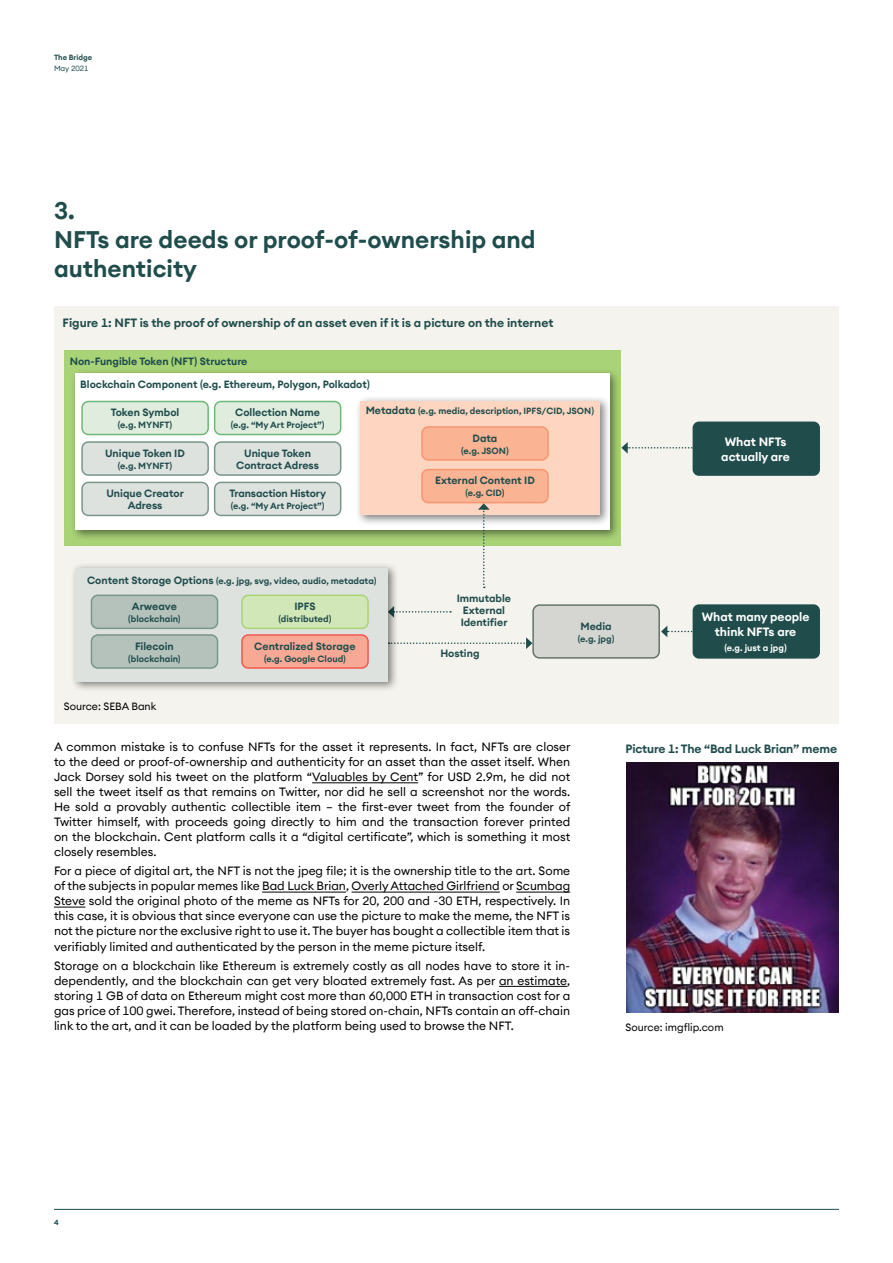
<style>
.page{position:relative;width:893px;height:1263px;background:#fff}
.page>*{position:absolute;margin:0;border:0;box-sizing:border-box;transform-origin:0 0}
.t1{font:600 24px/28.8px "Seba Euclid";color:#204d4c}
.t2{font:12px/15px "Seba Euclid";color:#000;text-align:justify}
.t3{font:600 12px "Seba Euclid";letter-spacing:-.005em;color:#204d4c}
.t4{font:600 12px/15px "Seba Euclid";color:#fff}
.t5{font:600 10.5px/12px "Seba Euclid";color:#204d4c;text-align:center}
.t6{font:10.5px "Seba Euclid";color:#000}
.t7{font:600 9px "Seba Euclid";color:#204d4c}
.t8{font:600 9px "Seba Euclid";color:#fff}
.t9{font:600 7.5px "Seba Euclid";color:#204d4c}
.t10{font:7.5px "Seba Euclid";color:#204d4c}
.s1{font-size:10.5px}
</style>
<div class="page">
<hr style="left:54px;top:1209px;width:785px;height:1px;background:#204d4c">
<hr style="left:312px;top:782px;width:106px;height:1px;background:#000">
<hr style="left:262px;top:892px;width:84px;height:1px;background:#000">
<hr style="left:352px;top:892px;width:148px;height:1px;background:#000">
<hr style="left:516px;top:892px;width:54px;height:1px;background:#000">
<hr style="left:54px;top:907px;width:31px;height:1px;background:#000">
<hr style="left:499px;top:986px;width:68px;height:1px;background:#000">
<div style="left:54px;top:306px;width:785px;height:418px;background:#f5f3ed"></div>
<img style="left:626px;top:763px;width:212px;height:249px">
<div style="left:693px;top:421px;width:127px;height:55px;background:#204d4c;border-radius:6px"></div>
<div style="left:693px;top:604px;width:127px;height:55px;background:#204d4c;border-radius:6px"></div>
<div style="left:533px;top:605px;width:126px;height:53px;background:#d5d6d2;border-radius:6px"></div>
<div style="left:532px;top:604px;width:128px;height:55px;border:2px solid #657466;border-radius:6px"></div>
<svg style="left:621px;top:442px;width:72px;height:12px"></svg>
<svg style="left:661px;top:626px;width:32px;height:11px"></svg>
<svg style="left:399px;top:611px;width:52px;height:2px"></svg>
<svg style="left:400px;top:637px;width:132px;height:12px"></svg>
<div style="left:64px;top:350px;width:557px;height:196px;background:#a9d377"></div>
<div style="left:70px;top:368px;width:550px;height:173px;background:#000;opacity:.5"></div>
<div style="left:75px;top:374px;width:534px;height:156px;background:#fff"></div>
<div style="left:82px;top:401px;width:126px;height:33px;background:#dfecde;border-radius:6px"></div>
<div style="left:81px;top:401px;width:128px;height:34px;border:2px solid #6eb878;border-radius:6px"></div>
<div style="left:82px;top:442px;width:126px;height:33px;background:#dee2df;border-radius:6px"></div>
<div style="left:81px;top:441px;width:128px;height:35px;border:2px solid #78968c;border-radius:6px"></div>
<div style="left:82px;top:482px;width:126px;height:33px;background:#dee2df;border-radius:6px"></div>
<div style="left:81px;top:482px;width:128px;height:34px;border:2px solid #78968c;border-radius:6px"></div>
<div style="left:215px;top:401px;width:126px;height:33px;background:#dfecde;border-radius:6px"></div>
<div style="left:214px;top:401px;width:127px;height:34px;border:2px solid #6eb878;border-radius:6px"></div>
<div style="left:215px;top:442px;width:126px;height:33px;background:#dee2df;border-radius:6px"></div>
<div style="left:214px;top:441px;width:127px;height:35px;border:2px solid #78968c;border-radius:6px"></div>
<div style="left:215px;top:482px;width:126px;height:33px;background:#dee2df;border-radius:6px"></div>
<div style="left:214px;top:482px;width:127px;height:34px;border:2px solid #78968c;border-radius:6px"></div>
<div style="left:355px;top:396px;width:257px;height:130px;background:#000;opacity:.5"></div>
<div style="left:360px;top:401px;width:240px;height:114px;background:#fdd5c1"></div>
<div style="left:422px;top:427px;width:126px;height:33px;background:#fab494;border-radius:6px"></div>
<div style="left:421px;top:426px;width:128px;height:35px;border:2px solid #f79671;border-radius:6px"></div>
<div style="left:422px;top:470px;width:126px;height:33px;background:#fab494;border-radius:6px"></div>
<div style="left:421px;top:469px;width:128px;height:34px;border:2px solid #f79671;border-radius:6px"></div>
<div style="left:70px;top:563px;width:329px;height:130px;background:#000;opacity:.5"></div>
<div style="left:76px;top:568px;width:312px;height:114px;background:#dee2df"></div>
<div style="left:91px;top:595px;width:127px;height:33px;background:#b5c2bc;border-radius:6px"></div>
<div style="left:91px;top:595px;width:127px;height:34px;border:2px solid #78968c;border-radius:6px"></div>
<div style="left:242px;top:595px;width:126px;height:33px;background:#d2e7b7;border-radius:6px"></div>
<div style="left:241px;top:595px;width:128px;height:34px;border:2px solid #a9d377;border-radius:6px"></div>
<div style="left:91px;top:635px;width:127px;height:33px;background:#b5c2bc;border-radius:6px"></div>
<div style="left:91px;top:634px;width:127px;height:35px;border:2px solid #78968c;border-radius:6px"></div>
<div style="left:242px;top:635px;width:126px;height:33px;background:#f8a996;border-radius:6px"></div>
<div style="left:241px;top:634px;width:128px;height:35px;border:2px solid #f1584e;border-radius:6px"></div>
<svg style="left:478px;top:503px;width:12px;height:85px"></svg>
<p class="t9" style="left:54px;top:53px;width:40px">The Bridge</p>
<p class="t10" style="left:54px;top:63px;width:36px">May 2021</p>
<h1 class="t1" style="left:54px;top:196px;width:483px">3.<br>NFTs are deeds or proof-of-ownership and authenticity</h1>
<p class="t3" style="left:63px;top:315px;width:492px">Figure 1: NFT is the proof of ownership of an asset even if it is a picture on the internet</p>
<p class="t5" style="left:70px;top:355px;width:179px">Non-Fungible Token (NFT) Structure</p>
<p class="t5" style="left:80px;top:378px;width:291px">Blockchain Component (e.g. Ethereum, Polygon, Polkadot)</p>
<p class="t7" style="left:366px;top:405px;width:230px"><span class="s1">Metadata</span> (e.g. media, description, IPFS/CID, JSON)</p>
<p class="t5" style="left:472px;top:432px;width:26px">Data</p>
<p class="t7" style="left:461px;top:445px;width:49px">(e.g. JSON)</p>
<p class="t5" style="left:435px;top:475px;width:101px">External Content ID</p>
<p class="t7" style="left:465px;top:487px;width:40px">(e.g. CID)</p>
<p class="t5" style="left:235px;top:407px;width:86px">Collection Name</p>
<p class="t7" style="left:231px;top:419px;width:95px">(e.g. “My Art Project”)</p>
<p class="t5" style="left:236px;top:447px;width:84px">Unique Token<br>Contract Adress</p>
<p class="t5" style="left:229px;top:487px;width:98px">Transaction History</p>
<p class="t7" style="left:231px;top:500px;width:95px">(e.g. “My Art Project”)</p>
<p class="t5" style="left:111px;top:407px;width:70px">Token Symbol</p>
<p class="t7" style="left:118px;top:419px;width:56px">(e.g. MYNFT)</p>
<p class="t5" style="left:105px;top:447px;width:81px">Unique Token ID</p>
<p class="t7" style="left:118px;top:460px;width:56px">(e.g. MYNFT)</p>
<p class="t5" style="left:107px;top:487px;width:79px">Unique Creator<br>Adress</p>
<p class="t4" style="left:721px;top:434px;width:70px">What NFTs actually are</p>
<p class="t7" style="left:87px;top:575px;width:291px"><span class="s1">Content Storage Options</span> (e.g. jpg, svg, video, audio, metadata)</p>
<p class="t5" style="left:132px;top:600px;width:47px">Arweave</p>
<p class="t7" style="left:128px;top:613px;width:54px">(blockchain)</p>
<p class="t5" style="left:135px;top:640px;width:40px">Filecoin</p>
<p class="t7" style="left:128px;top:653px;width:54px">(blockchain)</p>
<p class="t5" style="left:294px;top:600px;width:23px">IPFS</p>
<p class="t7" style="left:279px;top:613px;width:54px">(distributed)</p>
<p class="t5" style="left:254px;top:640px;width:103px">Centralized Storage</p>
<p class="t7" style="left:264px;top:653px;width:83px">(e.g. Google Cloud)</p>
<p class="t5" style="left:457px;top:592px;width:56px">Immutable<br>External<br>Identifier</p>
<p class="t5" style="left:440px;top:647px;width:41px">Hosting</p>
<p class="t5" style="left:581px;top:620px;width:33px">Media</p>
<p class="t7" style="left:578px;top:633px;width:38px">(e.g. jpg)</p>
<p class="t4" style="left:702px;top:610px;width:109px;text-align:center">What many people think NFTs are</p>
<p class="t8" style="left:724px;top:642px;width:64px">(e.g. just a jpg)</p>
<p class="t6" style="left:64px;top:699px;width:94px">Source: SEBA Bank</p>
<p class="t2" style="left:54px;top:739px;width:518px">A common mistake is to confuse NFTs for the asset it represents. In fact, NFTs are closer to the deed or proof-of-ownership and authenticity for an asset than the asset itself. When Jack Dorsey sold his tweet on the platform “Valuables by Cent” for USD 2.9m, he did not sell the tweet itself as that remains on Twitter, nor did he sell a screenshot nor the words.<br>He sold a provably authentic collectible item – the first-ever tweet from the founder of Twitter himself, with proceeds going directly to him and the transaction forever printed on the blockchain. Cent platform calls it a “digital certificate”, which is something it most closely resembles.</p>
<p class="t2" style="left:54px;top:863px;width:518px">For a piece of digital art, the NFT is not the jpeg file; it is the ownership title to the art. Some of the subjects in popular memes like Bad Luck Brian, Overly Attached Girlfriend or Scumbag Steve sold the original photo of the meme as NFTs for 20, 200 and ~30 ETH, respectively. In this case, it is obvious that since everyone can use the picture to make the meme, the NFT is not the picture nor the exclusive right to use it. The buyer has bought a collectible item that is verifiably limited and authenticated by the person in the meme picture itself.</p>
<p class="t2" style="left:54px;top:958px;width:518px">Storage on a blockchain like Ethereum is extremely costly as all nodes have to store it in&shy;dependently, and the blockchain can get very bloated extremely fast. As per an estimate, storing 1 GB of data on Ethereum might cost more than 60,000 ETH in transaction cost for a gas price of 100 gwei. Therefore, instead of being stored on-chain, NFTs contain an off-chain link to the art, and it can be loaded by the platform being used to browse the NFT.</p>
<p class="t3" style="left:625px;top:741px;width:213px">Picture 1: The “Bad Luck Brian” meme</p>
<p class="t6" style="left:625px;top:1020px;width:100px">Source: imgflip.com</p>
<p class="t9" style="left:54px;top:1217px;width:6px">4</p>
</div>
